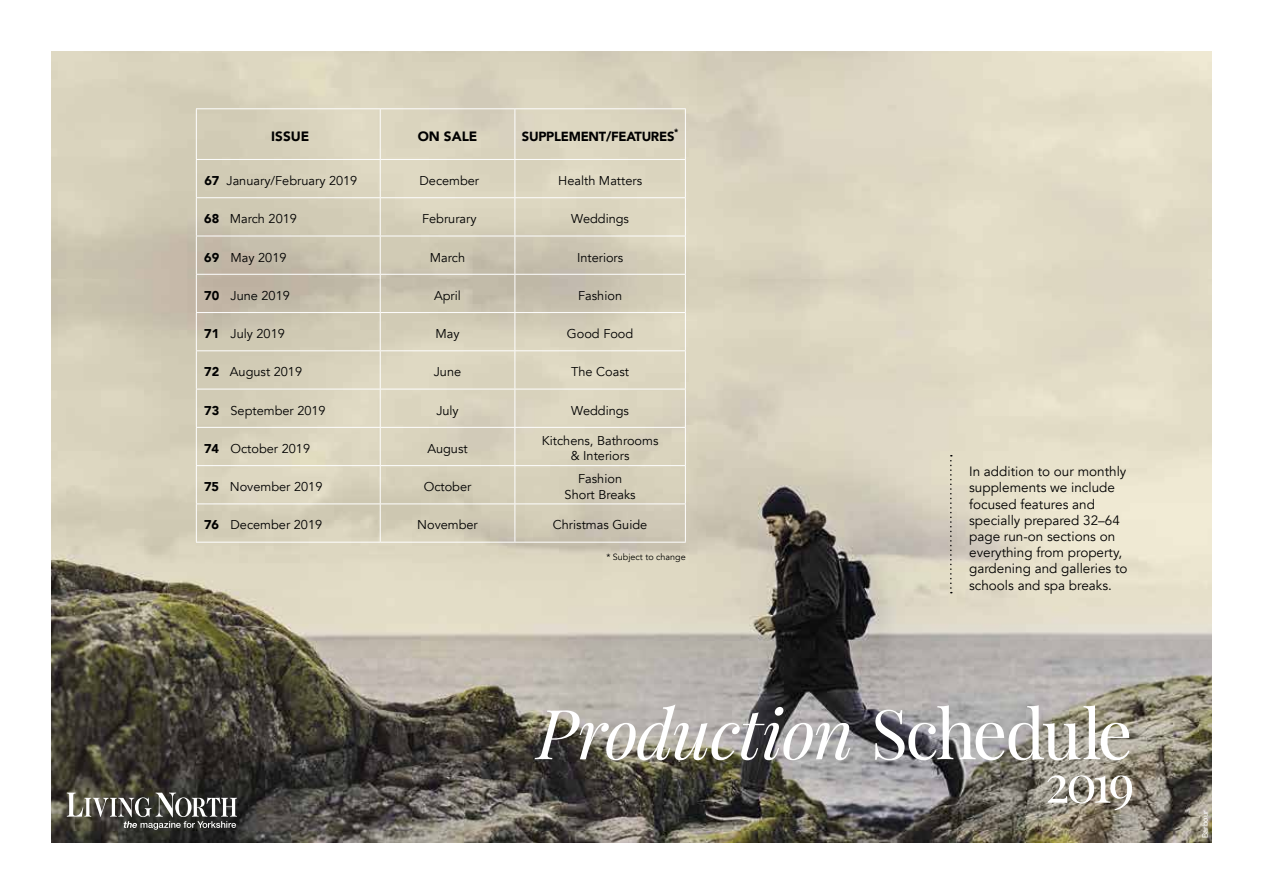
<style>
.page{position:relative;width:1263px;height:893px;background:#fff}
.page>*{position:absolute;margin:0;border:0;box-sizing:border-box;transform-origin:0 0}
.t1{font:italic 69px "Playfair Display";letter-spacing:-.02em;color:#fff}
.t2{font:51.6px "Playfair Display";color:#fff}
.t3{font:13.5px/16.2px "Avenir";color:#000}
.t4{font:900 13.5px "Avenir";color:#000}
.t5{font:900 13.2px "Avenir";letter-spacing:-.02em;color:#000}
.t6{font:12.75px/15.3px "Avenir";color:#000;text-align:center}
.t7{font:9px "Avenir";color:#000}
.t8{font:900 9px "Avenir";color:#000}
.t9{font:7.5px "Helvetica Neue LT Std";color:#fff}
.s1{font-weight:900}
.s2{font-style:normal}
</style>
<div class="page">
<img style="left:51px;top:280px;width:1161px;height:562px">
<hr style="left:196px;top:275px;width:1px;height:37px;background:#fff">
<hr style="left:380px;top:275px;width:1px;height:37px;background:#fff">
<hr style="left:514px;top:275px;width:1px;height:37px;background:#fff">
<hr style="left:685px;top:275px;width:1px;height:37px;background:#fff">
<hr style="left:196px;top:312px;width:184px;height:1px;background:#fff">
<hr style="left:196px;top:313px;width:1px;height:37px;background:#fff">
<hr style="left:380px;top:312px;width:135px;height:1px;background:#fff">
<hr style="left:380px;top:313px;width:1px;height:37px;background:#fff">
<hr style="left:515px;top:312px;width:171px;height:1px;background:#fff">
<hr style="left:514px;top:313px;width:1px;height:37px;background:#fff">
<hr style="left:685px;top:313px;width:1px;height:37px;background:#fff">
<hr style="left:196px;top:350px;width:184px;height:1px;background:#fff">
<hr style="left:196px;top:351px;width:1px;height:38px;background:#fff">
<hr style="left:380px;top:350px;width:135px;height:1px;background:#fff">
<hr style="left:380px;top:351px;width:1px;height:38px;background:#fff">
<hr style="left:515px;top:350px;width:171px;height:1px;background:#fff">
<hr style="left:514px;top:351px;width:1px;height:38px;background:#fff">
<hr style="left:685px;top:351px;width:1px;height:38px;background:#fff">
<hr style="left:196px;top:389px;width:184px;height:1px;background:#fff">
<hr style="left:196px;top:389px;width:1px;height:38px;background:#fff">
<hr style="left:380px;top:389px;width:135px;height:1px;background:#fff">
<hr style="left:380px;top:389px;width:1px;height:38px;background:#fff">
<hr style="left:515px;top:389px;width:171px;height:1px;background:#fff">
<hr style="left:514px;top:389px;width:1px;height:38px;background:#fff">
<hr style="left:685px;top:389px;width:1px;height:38px;background:#fff">
<hr style="left:196px;top:427px;width:184px;height:1px;background:#fff">
<hr style="left:196px;top:428px;width:1px;height:37px;background:#fff">
<hr style="left:380px;top:427px;width:135px;height:1px;background:#fff">
<hr style="left:380px;top:428px;width:1px;height:37px;background:#fff">
<hr style="left:515px;top:427px;width:171px;height:1px;background:#fff">
<hr style="left:514px;top:428px;width:1px;height:37px;background:#fff">
<hr style="left:685px;top:428px;width:1px;height:37px;background:#fff">
<hr style="left:196px;top:465px;width:184px;height:1px;background:#fff">
<hr style="left:196px;top:466px;width:1px;height:37px;background:#fff">
<hr style="left:380px;top:465px;width:135px;height:1px;background:#fff">
<hr style="left:380px;top:466px;width:1px;height:37px;background:#fff">
<hr style="left:515px;top:465px;width:171px;height:1px;background:#fff">
<hr style="left:514px;top:466px;width:1px;height:37px;background:#fff">
<hr style="left:685px;top:466px;width:1px;height:37px;background:#fff">
<hr style="left:196px;top:503px;width:184px;height:1px;background:#fff">
<hr style="left:196px;top:504px;width:1px;height:38px;background:#fff">
<hr style="left:380px;top:503px;width:135px;height:1px;background:#fff">
<hr style="left:380px;top:504px;width:1px;height:38px;background:#fff">
<hr style="left:515px;top:503px;width:171px;height:1px;background:#fff">
<hr style="left:514px;top:504px;width:1px;height:38px;background:#fff">
<hr style="left:685px;top:504px;width:1px;height:38px;background:#fff">
<hr style="left:196px;top:542px;width:184px;height:1px;background:#fff">
<hr style="left:380px;top:542px;width:135px;height:1px;background:#fff">
<hr style="left:515px;top:542px;width:171px;height:1px;background:#fff">
<svg style="left:950px;top:455px;width:2px;height:138px"></svg>
<svg style="left:67px;top:793px;width:170px;height:37px;background:#63635d"></svg>
<p class="t8" style="left:674px;top:124px;width:6px">*</p>
<p class="t4" style="left:271px;top:125px;width:40px">ISSUE</p>
<p class="t4" style="left:418px;top:125px;width:61px">ON SALE</p>
<p class="t5" style="left:522px;top:125px;width:154px">SUPPLEMENT/FEATURES</p>
<p class="t6" style="left:204px;top:173px;width:155px"><span class="s1">67</span> January/February 2019</p>
<p class="t6" style="left:419px;top:173px;width:61px">December</p>
<p class="t6" style="left:558px;top:173px;width:86px">Health Matters</p>
<p class="t6" style="left:204px;top:211px;width:94px"><span class="s1">68</span> March 2019</p>
<p class="t6" style="left:422px;top:211px;width:56px">Februrary</p>
<p class="t6" style="left:571px;top:211px;width:59px">Weddings</p>
<p class="t6" style="left:204px;top:250px;width:84px"><span class="s1">69</span> May 2019</p>
<p class="t6" style="left:430px;top:250px;width:37px">March</p>
<p class="t6" style="left:577px;top:250px;width:48px">Interiors</p>
<p class="t6" style="left:204px;top:288px;width:87px"><span class="s1">70</span> June 2019</p>
<p class="t6" style="left:434px;top:288px;width:28px">April</p>
<p class="t6" style="left:578px;top:288px;width:45px">Fashion</p>
<p class="t6" style="left:204px;top:326px;width:82px"><span class="s1">71</span> July 2019</p>
<p class="t6" style="left:435px;top:326px;width:26px">May</p>
<p class="t6" style="left:567px;top:326px;width:68px">Good Food</p>
<p class="t6" style="left:204px;top:364px;width:100px"><span class="s1">72</span> August 2019</p>
<p class="t6" style="left:434px;top:364px;width:29px">June</p>
<p class="t6" style="left:571px;top:364px;width:59px">The Coast</p>
<p class="t6" style="left:204px;top:403px;width:123px"><span class="s1">73</span> September 2019</p>
<p class="t6" style="left:436px;top:403px;width:24px">July</p>
<p class="t6" style="left:571px;top:403px;width:59px">Weddings</p>
<p class="t6" style="left:204px;top:441px;width:108px"><span class="s1">74</span> October 2019</p>
<p class="t6" style="left:427px;top:441px;width:42px">August</p>
<p class="t6" style="left:542px;top:433px;width:118px">Kitchens, Bathrooms &amp; Interiors</p>
<p class="t6" style="left:204px;top:479px;width:120px"><span class="s1">75</span> November 2019</p>
<p class="t6" style="left:424px;top:479px;width:49px">October</p>
<p class="t6" style="left:565px;top:472px;width:73px">Fashion<br>Short Breaks</p>
<p class="t6" style="left:204px;top:518px;width:120px"><span class="s1">76</span> December 2019</p>
<p class="t6" style="left:417px;top:518px;width:62px">November</p>
<p class="t6" style="left:553px;top:518px;width:96px">Christmas Guide</p>
<p class="t7" style="left:606px;top:552px;width:81px">* Subject to change</p>
<p class="t3" style="left:969px;top:464px;width:160px">In addition to our monthly supplements we include focused features and specially prepared 32–64 page run-on sections on everything from property, gardening and galleries to schools and spa breaks.</p>
<h1 class="t1" style="left:537px;top:687px;width:597px">Production <span class="s2">Schedule</span></h1>
<h2 class="t2" style="left:1045px;top:751px;width:91px">2019</h2>
<p class="t9" style="left:1200px;top:838px;width:29px;rotate:-90deg">Barbour</p>
</div>
